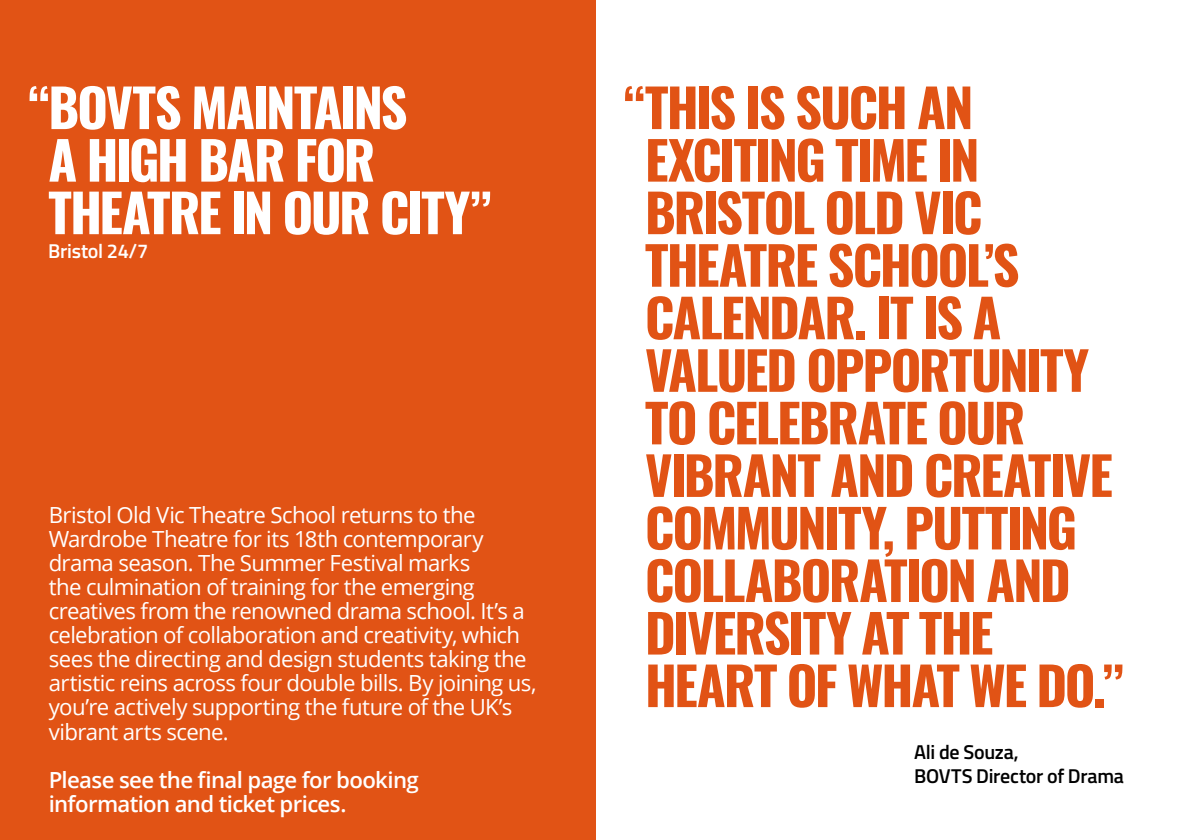
<style>
.page{position:relative;width:1191px;height:840px;background:#fff}
.page>*{position:absolute;margin:0;border:0;box-sizing:border-box;transform-origin:0 0}
.t1{font:700 52.4px/52.4px "Oswald";letter-spacing:-.04em;color:#e15315}
.t2{font:700 52.4px/52.4px "Oswald";letter-spacing:-.045em;color:#fff}
.t3{font:22.2px/24px "Open Sans";letter-spacing:-.03em;color:#fff}
.t4{font:600 22.2px/24px "Open Sans";letter-spacing:-.03em;color:#fff}
.t5{font:600 20px/24px "Titillium";letter-spacing:-.01em;color:#000}
.t6{font:600 20px "Titillium";letter-spacing:-.01em;color:#fff}
</style>
<div class="page">
<div style="left:0;top:0;width:595px;height:839px;background:#e15315"></div>
<h1 class="t2" style="left:48px;top:85px;width:444px;text-indent:-20px">“BOVTS MAINTAINS<br>A HIGH BAR FOR<br>THEATRE IN OUR CITY”</h1>
<p class="t6" style="left:48px;top:236px;width:101px">Bristol 24/7</p>
<p class="t3" style="left:49px;top:502px;width:489px">Bristol Old Vic Theatre School returns to the Wardrobe Theatre for its 18th contemporary drama season. The Summer Festival marks<br>the culmination of training for the emerging creatives from the renowned drama school. It’s a celebration of collaboration and creativity, which sees the directing and design students taking the artistic reins across four double bills. By joining us, you’re actively supporting the future of the UK’s vibrant arts scene.</p>
<p class="t4" style="left:49px;top:766px;width:371px">Please see the final page for booking information and ticket prices.</p>
<h1 class="t1" style="left:645px;top:85px;width:480px;text-indent:-21px">“THIS IS SUCH AN<br>EXCITING TIME IN<br>BRISTOL OLD VIC<br>THEATRE SCHOOL’S<br>CALENDAR. IT IS A<br>VALUED OPPORTUNITY<br>TO CELEBRATE OUR<br>VIBRANT AND CREATIVE<br>COMMUNITY, PUTTING<br>COLLABORATION AND<br>DIVERSITY AT THE<br>HEART OF WHAT WE DO.”</h1>
<p class="t5" style="left:914px;top:738px;width:211px">Ali de Souza,<br>BOVTS Director of Drama</p>
</div>
